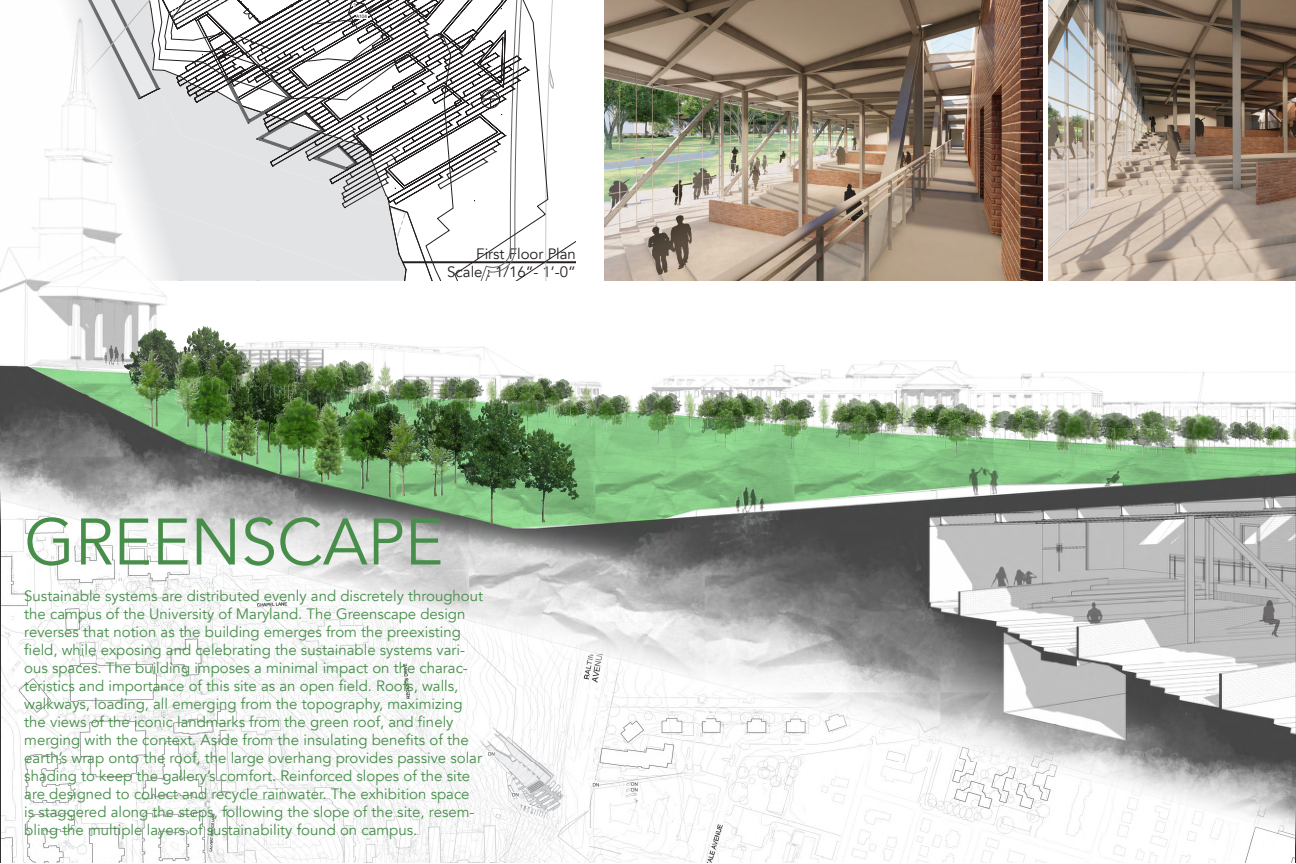
<style>
.page{position:relative;width:1296px;height:864px;background:#fff}
.page>*{position:absolute;margin:0;border:0;box-sizing:border-box;transform-origin:0 0}
.t1{font:65px "Avenir";color:#488e4b}
.t2{font:15px/18px "Avenir";color:#488e4b}
.t3{font:15px "Avenir";color:#231f20}
.t4{font:4.75px "Arial";color:#231f20}
</style>
<div class="page">
<img style="left:0;top:0;width:1296px;height:466px">
<img style="left:124px;top:326px;width:120px;height:100px">
<img style="left:253px;top:453px;width:19px;height:13px">
<img style="left:224px;top:453px;width:35px;height:9px">
<img style="left:193px;top:390px;width:79px;height:63px">
<img style="left:179px;top:390px;width:58px;height:62px">
<img style="left:130px;top:346px;width:73px;height:82px">
<img style="left:346px;top:407px;width:14px;height:59px">
<img style="left:328px;top:418px;width:18px;height:48px">
<img style="left:360px;top:412px;width:20px;height:54px">
<img style="left:272px;top:399px;width:56px;height:67px">
<img style="left:380px;top:411px;width:47px;height:55px">
<img style="left:427px;top:409px;width:76px;height:57px">
<img style="left:458px;top:427px;width:122px;height:39px">
<img style="left:1231px;top:420px;width:30px;height:1px">
<img style="left:1231px;top:421px;width:22px;height:28px">
<img style="left:1253px;top:421px;width:25px;height:28px">
<img style="left:1261px;top:426px;width:25px;height:20px">
<img style="left:1289px;top:427px;width:6px;height:20px">
<img style="left:1264px;top:427px;width:25px;height:20px">
<img style="left:1270px;top:429px;width:13px;height:18px">
<img style="left:762px;top:393px;width:32px;height:6px">
<img style="left:749px;top:429px;width:4px;height:3px">
<img style="left:753px;top:395px;width:16px;height:4px">
<img style="left:717px;top:392px;width:36px;height:37px">
<img style="left:717px;top:395px;width:25px;height:11px">
<img style="left:730px;top:398px;width:15px;height:8px">
<img style="left:702px;top:406px;width:47px;height:36px">
<img style="left:713px;top:409px;width:25px;height:39px">
<img style="left:683px;top:390px;width:34px;height:37px">
<img style="left:641px;top:392px;width:42px;height:33px">
<img style="left:651px;top:393px;width:28px;height:33px">
<img style="left:647px;top:408px;width:22px;height:35px">
<img style="left:626px;top:393px;width:25px;height:33px">
<img style="left:595px;top:393px;width:35px;height:32px">
<img style="left:570px;top:424px;width:16px;height:2px">
<img style="left:586px;top:395px;width:40px;height:31px">
<img style="left:596px;top:400px;width:21px;height:29px">
<img style="left:587px;top:416px;width:3px;height:7px">
<img style="left:558px;top:416px;width:29px;height:8px">
<img style="left:565px;top:416px;width:15px;height:8px">
<img style="left:567px;top:382px;width:28px;height:34px">
<img style="left:555px;top:378px;width:19px;height:32px">
<img style="left:560px;top:412px;width:7px;height:4px">
<img style="left:555px;top:379px;width:15px;height:33px">
<img style="left:550px;top:386px;width:10px;height:30px">
<img style="left:508px;top:376px;width:47px;height:37px">
<img style="left:519px;top:380px;width:25px;height:11px">
<img style="left:531px;top:382px;width:16px;height:9px">
<img style="left:503px;top:391px;width:47px;height:36px">
<img style="left:514px;top:391px;width:25px;height:39px">
<img style="left:484px;top:378px;width:35px;height:37px">
<img style="left:443px;top:376px;width:41px;height:33px">
<img style="left:428px;top:378px;width:11px;height:33px">
<img style="left:439px;top:378px;width:41px;height:33px">
<img style="left:448px;top:390px;width:23px;height:35px">
<img style="left:395px;top:378px;width:37px;height:31px">
<img style="left:401px;top:379px;width:27px;height:32px">
<img style="left:401px;top:382px;width:17px;height:29px">
<img style="left:391px;top:379px;width:10px;height:32px">
<img style="left:388px;top:402px;width:3px;height:9px">
<img style="left:359px;top:402px;width:29px;height:10px">
<img style="left:366px;top:402px;width:15px;height:10px">
<img style="left:369px;top:360px;width:26px;height:42px">
<img style="left:332px;top:360px;width:41px;height:40px">
<img style="left:343px;top:362px;width:26px;height:40px">
<img style="left:354px;top:365px;width:5px;height:37px">
<img style="left:343px;top:364px;width:11px;height:53px">
<img style="left:318px;top:362px;width:25px;height:3px">
<img style="left:338px;top:365px;width:8px;height:9px">
<img style="left:302px;top:374px;width:47px;height:44px">
<img style="left:318px;top:364px;width:20px;height:42px">
<img style="left:283px;top:360px;width:35px;height:46px">
<img style="left:272px;top:357px;width:32px;height:40px">
<img style="left:272px;top:358px;width:28px;height:41px">
<img style="left:272px;top:362px;width:18px;height:37px">
<img style="left:241px;top:355px;width:31px;height:46px">
<img style="left:211px;top:350px;width:40px;height:39px">
<img style="left:221px;top:351px;width:26px;height:39px">
<img style="left:217px;top:361px;width:21px;height:41px">
<img style="left:191px;top:351px;width:30px;height:39px">
<img style="left:182px;top:358px;width:29px;height:28px">
<img style="left:179px;top:359px;width:29px;height:28px">
<img style="left:186px;top:361px;width:15px;height:26px">
<img style="left:896px;top:399px;width:31px;height:7px">
<img style="left:882px;top:434px;width:24px;height:3px">
<img style="left:887px;top:400px;width:15px;height:4px">
<img style="left:851px;top:397px;width:36px;height:37px">
<img style="left:851px;top:401px;width:24px;height:11px">
<img style="left:863px;top:403px;width:15px;height:9px">
<img style="left:835px;top:412px;width:47px;height:35px">
<img style="left:846px;top:414px;width:25px;height:39px">
<img style="left:816px;top:396px;width:35px;height:37px">
<img style="left:774px;top:397px;width:42px;height:33px">
<img style="left:753px;top:399px;width:17px;height:33px">
<img style="left:770px;top:399px;width:42px;height:33px">
<img style="left:780px;top:414px;width:22px;height:34px">
<img style="left:883px;top:404px;width:34px;height:31px">
<img style="left:906px;top:409px;width:26px;height:30px">
<img style="left:910px;top:406px;width:17px;height:29px">
<img style="left:921px;top:408px;width:6px;height:27px">
<img style="left:927px;top:403px;width:50px;height:33px">
<img style="left:939px;top:406px;width:26px;height:10px">
<img style="left:936px;top:408px;width:16px;height:8px">
<img style="left:932px;top:416px;width:50px;height:32px">
<img style="left:943px;top:418px;width:27px;height:35px">
<img style="left:965px;top:407px;width:37px;height:33px">
<img style="left:1002px;top:439px;width:44px;height:4px">
<img style="left:1013px;top:406px;width:24px;height:4px">
<img style="left:1010px;top:408px;width:15px;height:2px">
<img style="left:987px;top:410px;width:59px;height:29px">
<img style="left:1017px;top:418px;width:24px;height:31px">
<img style="left:1037px;top:404px;width:33px;height:30px">
<img style="left:1046px;top:407px;width:52px;height:46px">
<img style="left:1051px;top:409px;width:52px;height:45px">
<img style="left:1063px;top:414px;width:22px;height:41px">
<img style="left:1085px;top:410px;width:39px;height:45px">
<img style="left:1098px;top:438px;width:3px;height:12px">
<img style="left:1101px;top:438px;width:9px;height:13px">
<img style="left:1110px;top:438px;width:20px;height:13px">
<img style="left:1130px;top:438px;width:45px;height:19px">
<img style="left:1141px;top:410px;width:24px;height:1px">
<img style="left:1091px;top:411px;width:89px;height:27px">
<img style="left:1145px;top:422px;width:24px;height:31px">
<img style="left:1165px;top:415px;width:9px;height:25px">
<img style="left:1174px;top:414px;width:52px;height:39px">
<img style="left:1186px;top:412px;width:28px;height:4px">
<img style="left:1183px;top:455px;width:17px;height:3px">
<img style="left:1179px;top:416px;width:52px;height:39px">
<img style="left:1191px;top:414px;width:28px;height:41px">
<img style="left:465px;top:462px;width:11px;height:4px">
<img style="left:102px;top:344px;width:25px;height:23px">
<svg style="left:1295px;top:424px;width:1px;height:28px"></svg>
<img style="left:1px;top:466px;width:1294px;height:396px">
<hr style="left:1295px;top:466px;width:1px;height:396px;background:#231f20">
<hr style="left:0;top:466px;width:1px;height:396px;background:#231f20">
<svg style="left:0;top:0;width:576px;height:281px"></svg>
<div style="left:481px;top:90px;width:19px;height:18px;border:1px solid #231f20;border-radius:50%"></div>
<img style="left:605px;top:0;width:438px;height:281px">
<img style="left:1049px;top:0;width:247px;height:281px">
<p class="t4" style="left:353px;top:2px;width:4px">3</p>
<p class="t4" style="left:356px;top:13px;width:13px">A104</p>
<p class="t3" style="left:476px;top:245px;width:101px">First Floor Plan</p>
<p class="t3" style="left:447px;top:263px;width:130px">Scale : 1/16”- 1’-0”</p>
<p class="t1" style="left:24px;top:503px;width:421px">GREENSCAPE</p>
<p class="t2" style="left:24px;top:587px;width:460px">Sustainable systems are distributed evenly and discretely throughout the campus of the University of Maryland. The Greenscape design reverses that notion as the building emerges from the preexisting field, while exposing and celebrating the sustainable systems vari&shy;ous spaces. The building imposes a minimal impact on the charac&shy;teristics and importance of this site as an open field. Roofs, walls, walkways, loading, all emerging from the topography, maximizing the views of the iconic landmarks from the green roof, and finely merging with the context. Aside from the insulating benefits of the earth’s wrap onto the roof, the large overhang provides passive solar shading to keep the gallery’s comfort. Reinforced slopes of the site are designed to collect and recycle rainwater. The exhibition space is staggered along the steps, following the slope of the site, resem&shy;bling the multiple layers of sustainability found on campus.</p>
</div>
